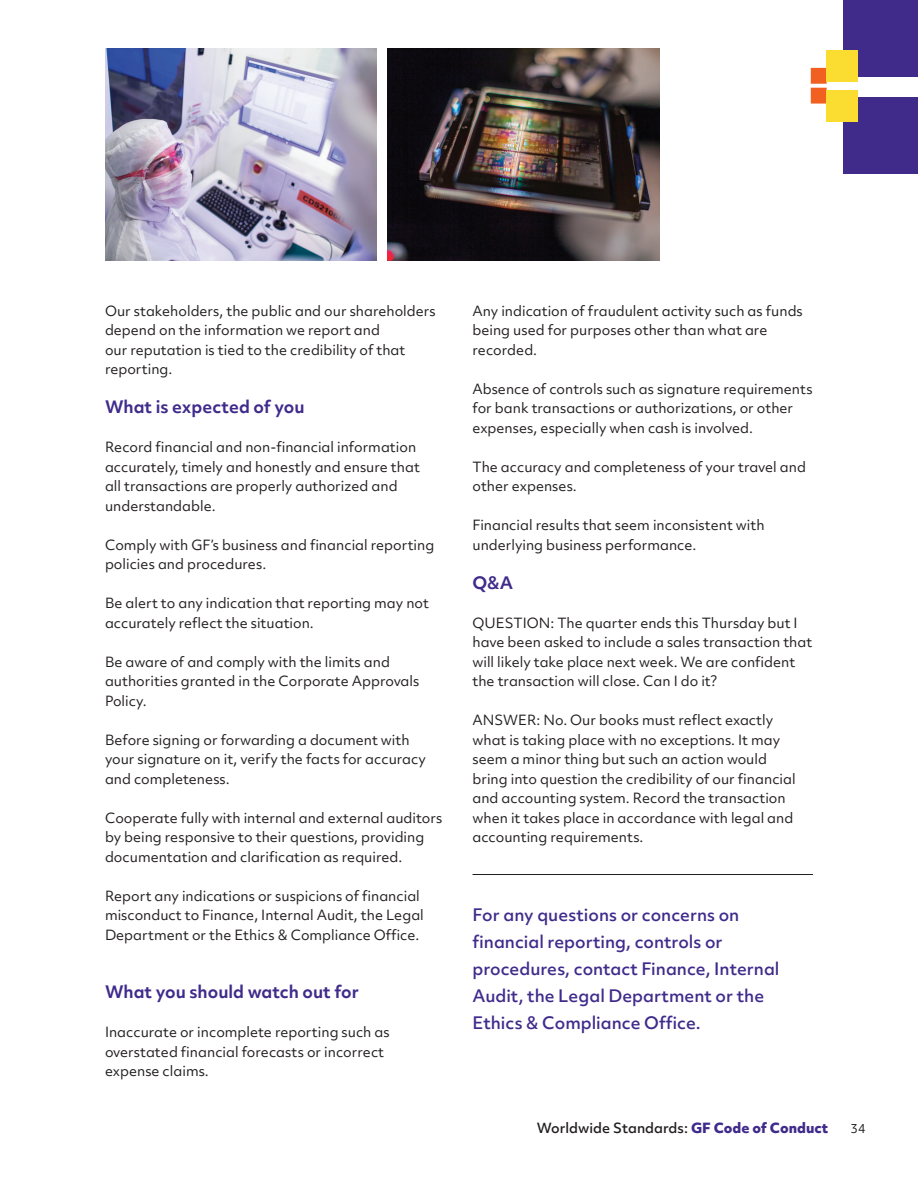
<style>
.page{position:relative;width:918px;height:1188px;background:#fff}
.page>*{position:absolute;margin:0;border:0;box-sizing:border-box;transform-origin:0 0}
.t1{font:500 16.5px/27px "Objektiv Mk 2";color:#402b8b}
.t2{font:700 16.5px "Objektiv Mk 2";color:#402b8b}
.t3{font:13.5px/19.5px "Objektiv Mk 2";color:#231f20}
.t4{font:500 13.5px "Objektiv Mk 2";color:#231f20}
.t5{font:12px "Objektiv Mk 2";color:#231f20}
.s1{font-weight:800;color:#402b8b}
</style>
<div class="page">
<hr style="left:472px;top:874px;width:341px;height:1px;background:#231f20">
<img style="left:105px;top:49px;width:271px;height:211px">
<img style="left:388px;top:49px;width:271px;height:211px">
<div style="left:843px;top:97px;width:75px;height:77px;background:#402b8b"></div>
<div style="left:843px;top:0;width:75px;height:77px;background:#402b8b"></div>
<svg style="left:810px;top:68px;width:17px;height:36px"></svg>
<div style="left:827px;top:50px;width:31px;height:32px;background:#fbdc31"></div>
<div style="left:827px;top:90px;width:31px;height:32px;background:#fbdc31"></div>
<p class="t3" style="left:105px;top:301px;width:332px">Our stakeholders, the public and our shareholders depend on the information we report and<br>our reputation is tied to the credibility of that reporting.</p>
<p class="t2" style="left:105px;top:395px;width:201px">What is expected of you</p>
<p class="t3" style="left:105px;top:437px;width:316px">Record financial and non-financial information accurately, timely and honestly and ensure that all transactions are properly authorized and understandable.</p>
<p class="t3" style="left:105px;top:535px;width:331px">Comply with GF’s business and financial reporting policies and procedures.</p>
<p class="t3" style="left:105px;top:593px;width:326px">Be alert to any indication that reporting may not accurately reflect the situation.</p>
<p class="t3" style="left:105px;top:652px;width:316px">Be aware of and comply with the limits and authorities granted in the Corporate Approvals<br>Policy.</p>
<p class="t3" style="left:105px;top:730px;width:323px">Before signing or forwarding a document with your signature on it, verify the facts for accuracy and completeness.</p>
<p class="t3" style="left:105px;top:808px;width:339px">Cooperate fully with internal and external auditors by being responsive to their questions, providing documentation and clarification as required.</p>
<p class="t3" style="left:105px;top:886px;width:320px">Report any indications or suspicions of financial misconduct to Finance, Internal Audit, the Legal<br>Department or the Ethics &amp; Compliance Office.</p>
<p class="t2" style="left:105px;top:980px;width:255px">What you should watch out for</p>
<p class="t3" style="left:105px;top:1022px;width:286px">Inaccurate or incomplete reporting such as overstated financial forecasts or incorrect expense claims.</p>
<p class="t3" style="left:472px;top:301px;width:332px">Any indication of fraudulent activity such as funds being used for purposes other than what are recorded.</p>
<p class="t3" style="left:472px;top:379px;width:342px">Absence of controls such as signature requirements for bank transactions or authorizations, or other expenses, especially when cash is involved.</p>
<p class="t3" style="left:472px;top:457px;width:335px">The accuracy and completeness of your travel and other expenses.</p>
<p class="t3" style="left:472px;top:515px;width:294px">Financial results that seem inconsistent with underlying business performance.</p>
<p class="t2" style="left:472px;top:571px;width:42px">Q&amp;A</p>
<p class="t3" style="left:472px;top:613px;width:341px">QUESTION: The quarter ends this Thursday but I have been asked to include a sales transaction that will likely take place next week. We are confident the transaction will close. Can I do it?</p>
<p class="t3" style="left:472px;top:710px;width:325px">ANSWER: No. Our books must reflect exactly what is taking place with no exceptions. It may seem a minor thing but such an action would bring into question the credibility of our financial and accounting system. Record the transaction when it takes place in accordance with legal and accounting requirements.</p>
<p class="t1" style="left:472px;top:901px;width:309px">For any questions or concerns on financial reporting, controls or procedures, contact Finance, Internal Audit, the Legal Department or the Ethics &amp; Compliance Office.</p>
<p class="t4" style="left:537px;top:1118px;width:293px">Worldwide Standards: <span class="s1">GF Code of Conduct</span></p>
<p class="t5" style="left:851px;top:1120px;width:16px">34</p>
</div>
